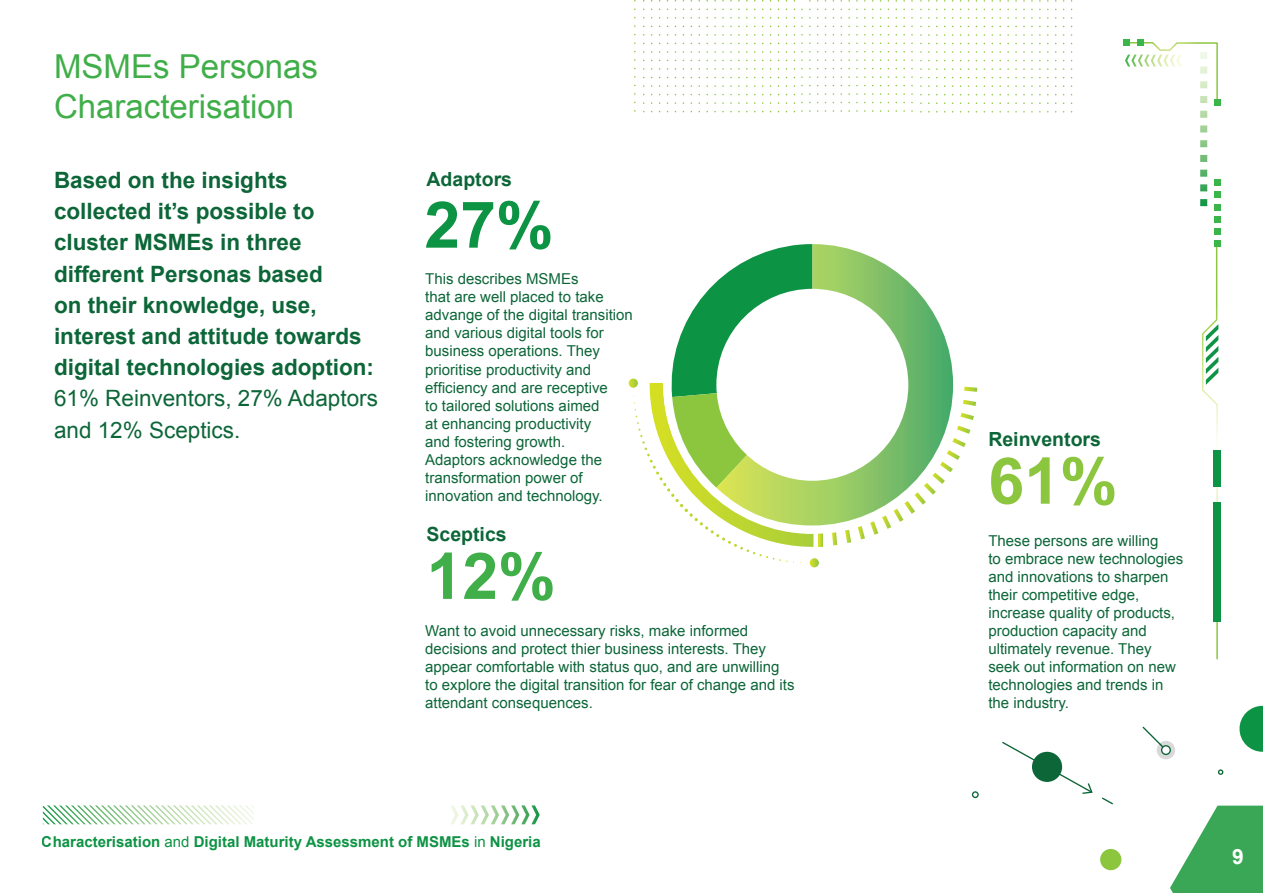
<style>
.page{position:relative;width:1263px;height:893px;background:#fff}
.page>*{position:absolute;margin:0;border:0;box-sizing:border-box;transform-origin:0 0}
.t1{font:700 64.5px "Arial";color:#8bc63e}
.t2{font:700 64.5px "Arial";color:#0d9344}
.t3{font:700 64.5px "Arial";color:#40ae49}
.t4{font:33px/39.6px "Arial";color:#40ae49}
.t5{font:700 22.5px/31.2px "Arial";color:#0c6638}
.t6{font:22.5px/31.2px "Arial";color:#0c6638}
.t7{font:700 21px "Arial";color:#fff}
.t8{font:700 19.5px "Arial";color:#0c6638}
.t9{font:15px/18px "Arial";color:#0c6638}
.t10{font:700 15px "Arial";color:#0d9344}
.s1{font-weight:400}
</style>
<div class="page">
<svg style="left:1102px;top:797px;width:11px;height:7px"></svg>
<svg style="left:1002px;top:742px;width:91px;height:52px"></svg>
<div style="left:1032px;top:752px;width:30px;height:30px;background:#0c6638;border-radius:50%"></div>
<div style="left:1100px;top:849px;width:21px;height:21px;background:#8bc63e;border-radius:50%"></div>
<svg style="left:1239px;top:705px;width:24px;height:47px"></svg>
<svg style="left:1218px;top:769px;width:5px;height:6px"></svg>
<svg style="left:972px;top:791px;width:7px;height:7px"></svg>
<div style="left:1157px;top:741px;width:18px;height:18px;background:#d9d9d9;border-radius:50%"></div>
<svg style="left:1142px;top:727px;width:29px;height:28px"></svg>
<svg style="left:1170px;top:806px;width:93px;height:87px"></svg>
<svg style="left:1214px;top:228px;width:6px;height:6px"></svg>
<svg style="left:1214px;top:216px;width:6px;height:6px"></svg>
<div style="left:1213px;top:450px;width:8px;height:37px;background:#0d9344"></div>
<div style="left:1213px;top:502px;width:8px;height:119px;background:#0d9344"></div>
<svg style="left:1202px;top:240px;width:18px;height:420px"></svg>
<svg style="left:1123px;top:40px;width:97px;height:170px"></svg>
<svg style="left:634px;top:0;width:438px;height:113px"></svg>
<svg style="left:43px;top:805px;width:211px;height:19px"></svg>
<svg style="left:451px;top:805px;width:89px;height:19px"></svg>
<svg style="left:629px;top:282px;width:348px;height:285px"></svg>
<svg style="left:716px;top:244px;width:237px;height:281px"></svg>
<div style="left:716px;top:289px;width:192px;height:192px;background:#fff;border-radius:50%"></div>
<h2 class="t4" style="left:54px;top:47px;width:266px">MSMEs Personas<br>Characterisation</h2>
<h3 class="t5" style="left:54px;top:165px;width:322px">Based on the insights collected it’s possible to cluster MSMEs in three different Personas based<br>on their knowledge, use, interest and attitude towards digital technologies adoption:</h3>
<h3 class="t6" style="left:54px;top:383px;width:325px">61% Reinventors, 27% Adaptors and 12% Sceptics.</h3>
<h3 class="t8" style="left:426px;top:166px;width:87px">Adaptors</h3>
<h1 class="t2" style="left:424px;top:183px;width:131px">27%</h1>
<p class="t9" style="left:425px;top:270px;width:209px">This describes MSMEs<br>that are well placed to take advange of the digital transition and various digital tools for business operations. They prioritise productivity and efficiency and are receptive<br>to tailored solutions aimed<br>at enhancing productivity<br>and fostering growth.<br>Adaptors acknowledge the transformation power of innovation and technology.</p>
<h3 class="t8" style="left:426px;top:521px;width:82px">Sceptics</h3>
<h1 class="t3" style="left:426px;top:534px;width:131px">12%</h1>
<p class="t9" style="left:425px;top:622px;width:371px">Want to avoid unnecessary risks, make informed decisions and protect thier business interests. They appear comfortable with status quo, and are unwilling to explore the digital transition for fear of change and its attendant consequences.</p>
<p class="t10" style="left:42px;top:831px;width:500px">Characterisation <span class="s1">and</span> Digital Maturity Assessment of MSMEs <span class="s1">in</span> Nigeria</p>
<h3 class="t8" style="left:988px;top:426px;width:114px">Reinventors</h3>
<h1 class="t1" style="left:988px;top:439px;width:131px">61%</h1>
<p class="t9" style="left:988px;top:532px;width:197px">These persons are willing<br>to embrace new technologies and innovations to sharpen their competitive edge, increase quality of products, production capacity and ultimately revenue. They seek out information on new technologies and trends in the industry.</p>
<h3 class="t7" style="left:1232px;top:842px;width:13px">9</h3>
</div>
